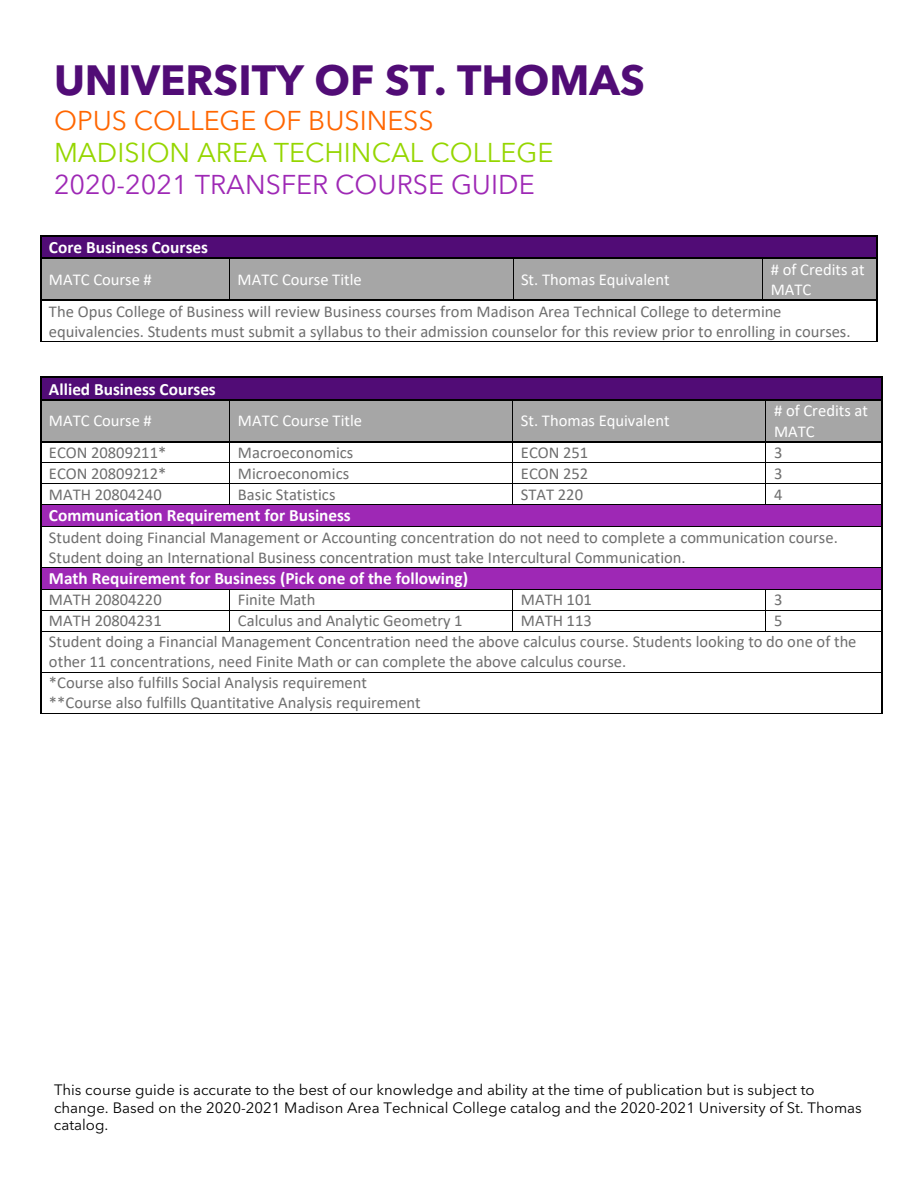
<style>
.page{position:relative;width:918px;height:1188px;background:#fff}
.page>*{position:absolute;margin:0;border:0;box-sizing:border-box;transform-origin:0 0}
.t1{font:700 42px "Avenir Next LT Pro";color:#510c76}
.t2{font:27px "Avenir Next LT Pro";color:#95d600}
.t3{font:27px "Avenir Next LT Pro";color:#9e28b5}
.t4{font:27px "Avenir Next LT Pro";color:#f60}
.t5{font:700 17.25px "Calibri";color:#fff}
.t6{font:16.5px/20.1px "Calibri";color:#6e6e6e}
.t7{font:16.5px/20.1px "Calibri";color:#fff}
.t8{font:15px/17.7px "Avenir Next LT Pro";color:#000}
</style>
<div class="page">
<div style="left:49px;top:237px;width:820px;height:21px;background:#510c76"></div>
<hr style="left:42px;top:235px;width:835px;height:2px;background:#000">
<hr style="left:40px;top:237px;width:2px;height:21px;background:#000">
<div style="left:42px;top:259px;width:187px;height:41px;background:#a6a6a6"></div>
<div style="left:230px;top:259px;width:283px;height:41px;background:#a6a6a6"></div>
<div style="left:513px;top:259px;width:249px;height:41px;background:#a6a6a6"></div>
<div style="left:763px;top:259px;width:114px;height:41px;background:#a6a6a6"></div>
<hr style="left:42px;top:258px;width:187px;height:1px;background:#000">
<hr style="left:231px;top:258px;width:282px;height:1px;background:#000">
<hr style="left:514px;top:258px;width:248px;height:1px;background:#000">
<hr style="left:764px;top:258px;width:113px;height:1px;background:#000">
<svg style="left:877px;top:235px;width:1px;height:24px"></svg>
<hr style="left:40px;top:259px;width:2px;height:41px;background:#000">
<hr style="left:229px;top:259px;width:1px;height:41px;background:#000">
<hr style="left:513px;top:259px;width:1px;height:41px;background:#000">
<hr style="left:762px;top:259px;width:1px;height:41px;background:#000">
<hr style="left:877px;top:259px;width:1px;height:41px;background:#000">
<hr style="left:42px;top:300px;width:187px;height:1px;background:#000">
<hr style="left:231px;top:300px;width:282px;height:1px;background:#000">
<hr style="left:514px;top:300px;width:248px;height:1px;background:#000">
<hr style="left:764px;top:300px;width:113px;height:1px;background:#000">
<hr style="left:40px;top:301px;width:2px;height:40px;background:#000">
<hr style="left:40px;top:341px;width:837px;height:1px;background:#000">
<hr style="left:877px;top:301px;width:1px;height:40px;background:#000">
<div style="left:49px;top:378px;width:825px;height:21px;background:#510c76"></div>
<hr style="left:42px;top:377px;width:839px;height:1px;background:#000">
<hr style="left:40px;top:378px;width:2px;height:21px;background:#000">
<hr style="left:881px;top:378px;width:2px;height:21px;background:#000">
<div style="left:42px;top:401px;width:188px;height:40px;background:#a6a6a6"></div>
<div style="left:230px;top:401px;width:282px;height:40px;background:#a6a6a6"></div>
<div style="left:513px;top:401px;width:253px;height:40px;background:#a6a6a6"></div>
<div style="left:766px;top:401px;width:115px;height:40px;background:#a6a6a6"></div>
<hr style="left:42px;top:399px;width:188px;height:2px;background:#000">
<hr style="left:231px;top:399px;width:281px;height:2px;background:#000">
<hr style="left:514px;top:399px;width:252px;height:2px;background:#000">
<hr style="left:767px;top:399px;width:114px;height:2px;background:#000">
<hr style="left:40px;top:401px;width:2px;height:40px;background:#000">
<hr style="left:230px;top:401px;width:1px;height:40px;background:#000">
<hr style="left:512px;top:401px;width:1px;height:40px;background:#000">
<hr style="left:766px;top:401px;width:1px;height:40px;background:#000">
<hr style="left:881px;top:401px;width:2px;height:40px;background:#000">
<hr style="left:42px;top:441px;width:188px;height:1px;background:#000">
<hr style="left:231px;top:441px;width:281px;height:1px;background:#000">
<hr style="left:514px;top:441px;width:252px;height:1px;background:#000">
<hr style="left:767px;top:441px;width:114px;height:1px;background:#000">
<hr style="left:40px;top:442px;width:2px;height:21px;background:#000">
<hr style="left:881px;top:442px;width:2px;height:21px;background:#000">
<hr style="left:42px;top:463px;width:188px;height:1px;background:#000">
<hr style="left:230px;top:463px;width:282px;height:1px;background:#000">
<hr style="left:513px;top:463px;width:253px;height:1px;background:#000">
<hr style="left:766px;top:463px;width:115px;height:1px;background:#000">
<hr style="left:40px;top:463px;width:2px;height:20px;background:#000">
<hr style="left:881px;top:463px;width:2px;height:20px;background:#000">
<hr style="left:42px;top:483px;width:188px;height:1px;background:#000">
<hr style="left:230px;top:483px;width:282px;height:1px;background:#000">
<hr style="left:513px;top:483px;width:253px;height:1px;background:#000">
<hr style="left:766px;top:483px;width:115px;height:1px;background:#000">
<hr style="left:40px;top:484px;width:2px;height:20px;background:#000">
<hr style="left:881px;top:484px;width:2px;height:20px;background:#000">
<div style="left:49px;top:505px;width:825px;height:21px;background:#9e28b5"></div>
<hr style="left:42px;top:504px;width:188px;height:1px;background:#000">
<hr style="left:230px;top:504px;width:282px;height:1px;background:#000">
<svg style="left:512px;top:441px;width:2px;height:64px"></svg>
<hr style="left:513px;top:504px;width:253px;height:1px;background:#000">
<hr style="left:766px;top:504px;width:115px;height:1px;background:#000">
<hr style="left:40px;top:505px;width:2px;height:21px;background:#000">
<hr style="left:881px;top:505px;width:2px;height:21px;background:#000">
<hr style="left:42px;top:526px;width:839px;height:1px;background:#000">
<hr style="left:40px;top:527px;width:2px;height:40px;background:#000">
<hr style="left:881px;top:527px;width:2px;height:40px;background:#000">
<div style="left:49px;top:568px;width:825px;height:21px;background:#9e28b5"></div>
<hr style="left:42px;top:567px;width:839px;height:1px;background:#000">
<hr style="left:40px;top:568px;width:2px;height:21px;background:#000">
<hr style="left:881px;top:568px;width:2px;height:21px;background:#000">
<hr style="left:42px;top:589px;width:188px;height:1px;background:#000">
<hr style="left:230px;top:589px;width:282px;height:1px;background:#000">
<hr style="left:513px;top:589px;width:253px;height:1px;background:#000">
<hr style="left:766px;top:589px;width:115px;height:1px;background:#000">
<hr style="left:40px;top:590px;width:2px;height:20px;background:#000">
<hr style="left:881px;top:590px;width:2px;height:20px;background:#000">
<hr style="left:42px;top:610px;width:188px;height:1px;background:#000">
<hr style="left:230px;top:610px;width:282px;height:1px;background:#000">
<hr style="left:513px;top:610px;width:253px;height:1px;background:#000">
<hr style="left:766px;top:610px;width:115px;height:1px;background:#000">
<hr style="left:40px;top:611px;width:2px;height:20px;background:#000">
<hr style="left:881px;top:611px;width:2px;height:20px;background:#000">
<hr style="left:42px;top:631px;width:188px;height:1px;background:#000">
<hr style="left:230px;top:631px;width:282px;height:1px;background:#000">
<svg style="left:512px;top:589px;width:1px;height:43px"></svg>
<hr style="left:513px;top:631px;width:253px;height:1px;background:#000">
<hr style="left:766px;top:631px;width:115px;height:1px;background:#000">
<hr style="left:40px;top:631px;width:2px;height:41px;background:#000">
<hr style="left:881px;top:631px;width:2px;height:41px;background:#000">
<hr style="left:42px;top:672px;width:839px;height:1px;background:#000">
<hr style="left:40px;top:672px;width:2px;height:41px;background:#000">
<hr style="left:40px;top:713px;width:841px;height:1px;background:#000">
<hr style="left:881px;top:672px;width:2px;height:41px;background:#000">
<p class="t1" style="left:54px;top:54px;width:593px">UNIVERSITY OF ST. THOMAS</p>
<p class="t4" style="left:54px;top:105px;width:381px">OPUS COLLEGE OF BUSINESS</p>
<p class="t2" style="left:54px;top:137px;width:501px">MADISION AREA TECHINCAL COLLEGE</p>
<p class="t3" style="left:54px;top:169px;width:482px">2020-2021 TRANSFER COURSE GUIDE</p>
<p class="t5" style="left:49px;top:235px;width:161px">Core Business Courses</p>
<p class="t7" style="left:49px;top:269px;width:104px">MATC Course #</p>
<p class="t7" style="left:238px;top:269px;width:125px">MATC Course Title</p>
<p class="t7" style="left:521px;top:269px;width:150px">St. Thomas Equivalent</p>
<p class="t7" style="left:771px;top:259px;width:95px"># of Credits at<br>MATC</p>
<p class="t6" style="left:49px;top:301px;width:803px">The Opus College of Business will review Business courses from Madison Area Technical College to determine equivalencies. Students must submit a syllabus to their admission counselor for this review prior to enrolling in courses.</p>
<p class="t5" style="left:49px;top:377px;width:168px">Allied Business Courses</p>
<p class="t7" style="left:49px;top:410px;width:104px">MATC Course #</p>
<p class="t7" style="left:238px;top:410px;width:125px">MATC Course Title</p>
<p class="t7" style="left:521px;top:410px;width:150px">St. Thomas Equivalent</p>
<p class="t7" style="left:774px;top:400px;width:95px"># of Credits at<br>MATC</p>
<p class="t6" style="left:49px;top:442px;width:119px">ECON 20809211*</p>
<p class="t6" style="left:238px;top:442px;width:117px">Macroeconomics</p>
<p class="t6" style="left:521px;top:442px;width:69px">ECON 251</p>
<p class="t6" style="left:774px;top:442px;width:10px">3</p>
<p class="t6" style="left:49px;top:463px;width:119px">ECON 20809212*</p>
<p class="t6" style="left:238px;top:463px;width:113px">Microeconomics</p>
<p class="t6" style="left:521px;top:463px;width:69px">ECON 252</p>
<p class="t6" style="left:774px;top:463px;width:10px">3</p>
<p class="t6" style="left:49px;top:484px;width:114px">MATH 20804240</p>
<p class="t6" style="left:238px;top:484px;width:99px">Basic Statistics</p>
<p class="t6" style="left:521px;top:484px;width:64px">STAT 220</p>
<p class="t6" style="left:774px;top:484px;width:10px">4</p>
<p class="t5" style="left:49px;top:504px;width:303px">Communication Requirement for Business</p>
<p class="t6" style="left:49px;top:527px;width:790px">Student doing Financial Management or Accounting concentration do not need to complete a communication course.</p>
<p class="t6" style="left:49px;top:547px;width:638px">Student doing an International Business concentration must take Intercultural Communication.</p>
<p class="t5" style="left:49px;top:566px;width:421px">Math Requirement for Business (Pick one of the following)</p>
<p class="t6" style="left:49px;top:589px;width:114px">MATH 20804220</p>
<p class="t6" style="left:238px;top:589px;width:79px">Finite Math</p>
<p class="t6" style="left:521px;top:589px;width:72px">MATH 101</p>
<p class="t6" style="left:774px;top:589px;width:10px">3</p>
<p class="t6" style="left:49px;top:610px;width:114px">MATH 20804231</p>
<p class="t6" style="left:238px;top:610px;width:226px">Calculus and Analytic Geometry 1</p>
<p class="t6" style="left:521px;top:610px;width:72px">MATH 113</p>
<p class="t6" style="left:774px;top:610px;width:10px">5</p>
<p class="t6" style="left:49px;top:631px;width:809px">Student doing a Financial Management Concentration need the above calculus course. Students looking to do one of the other 11 concentrations, need Finite Math or can complete the above calculus course.</p>
<p class="t6" style="left:49px;top:672px;width:320px">*Course also fulfills Social Analysis requirement</p>
<p class="t6" style="left:49px;top:692px;width:373px">**Course also fulfills Quantitative Analysis requirement</p>
<p class="t8" style="left:54px;top:1081px;width:809px">This course guide is accurate to the best of our knowledge and ability at the time of publication but is subject to change. Based on the 2020-2021 Madison Area Technical College catalog and the 2020-2021 University of St. Thomas catalog.</p>
</div>
